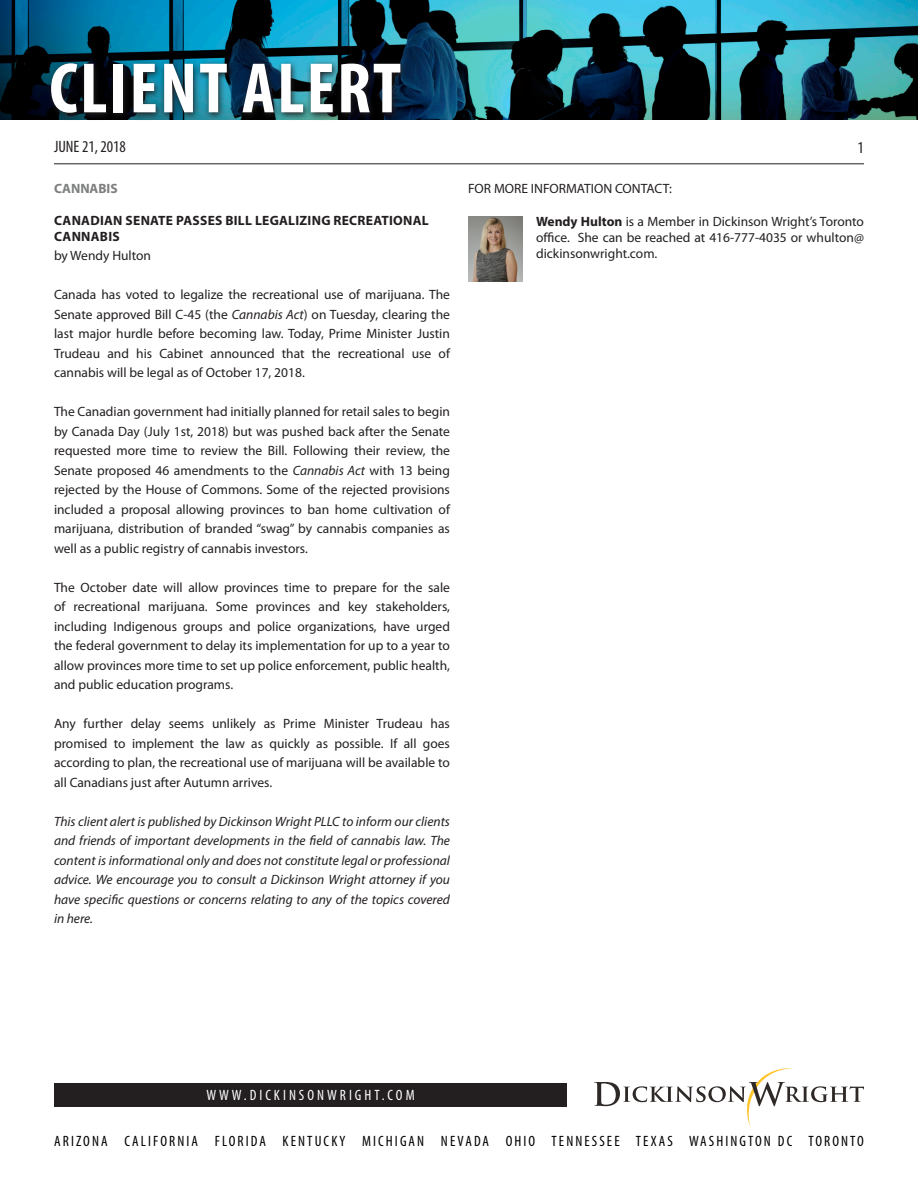
<style>
.page{position:relative;width:918px;height:1188px;background:#fff}
.page>*{position:absolute;margin:0;border:0;box-sizing:border-box;transform-origin:0 0}
.t1{font:700 condensed 72px "Myriad Pro";letter-spacing:.03em;color:#fff}
.t2{font:condensed 16.5px "Myriad Pro";color:#231f20}
.t3{font:condensed 15px "Myriad Pro";letter-spacing:.14em;color:#000}
.t4{font:condensed 15px "Myriad Pro";letter-spacing:.2em;color:#fff}
.t5{font:13.5px/19.5px "Myriad Pro";color:#231f20;text-align:justify}
.t6{font:italic 13.5px/19.5px "Myriad Pro";color:#231f20;text-align:justify}
.t7{font:700 13.5px/16.2px "Myriad Pro";letter-spacing:.02em;color:#231f20}
.t8{font:700 13.5px "Myriad Pro";color:#7d7e7e}
.s1{font-style:italic}
.s2{font-weight:700}
</style>
<div class="page">
<img style="left:0;top:0;width:918px;height:120px">
<svg style="left:47px;top:59px;width:362px;height:61px;background:#153642"></svg>
<hr style="left:54px;top:163px;width:810px;height:1px;background:#231f20">
<div style="left:54px;top:1083px;width:513px;height:24px;background:#231f20"></div>
<svg style="left:594px;top:1068px;width:270px;height:59px"></svg>
<img style="left:468px;top:217px;width:55px;height:65px">
<h1 class="t1" style="left:49px;top:43px;width:353px">CLIENT ALERT</h1>
<p class="t2" style="left:54px;top:136px;width:73px">JUNE 21, 2018</p>
<p class="t8" style="left:54px;top:180px;width:65px">CANNABIS</p>
<p class="t7" style="left:54px;top:212px;width:376px">CANADIAN SENATE PASSES BILL LEGALIZING RECREATIONAL<br>CANNABIS</p>
<p class="t5" style="left:54px;top:246px;width:99px">by Wendy Hulton</p>
<p class="t5" style="left:54px;top:285px;width:398px">Canada has voted to legalize the recreational use of marijuana. The Senate approved Bill C-45 (the <span class="s1">Cannabis Act</span>) on Tuesday, clearing the last major hurdle before becoming law. Today, Prime Minister Justin Trudeau and his Cabinet announced that the recreational use of cannabis will be legal as of October 17, 2018.</p>
<p class="t5" style="left:54px;top:402px;width:398px">The Canadian government had initially planned for retail sales to begin by Canada Day (July 1st, 2018) but was pushed back after the Senate requested more time to review the Bill. Following their review, the Senate proposed 46 amendments to the <span class="s1">Cannabis Act</span> with 13 being rejected by the House of Commons. Some of the rejected provisions included a proposal allowing provinces to ban home cultivation of marijuana, distribution of branded “swag” by cannabis companies as well as a public registry of cannabis investors.</p>
<p class="t5" style="left:54px;top:577px;width:398px">The October date will allow provinces time to prepare for the sale of recreational marijuana. Some provinces and key stakeholders, including Indigenous groups and police organizations, have urged the federal government to delay its implementation for up to a year to allow provinces more time to set up police enforcement, public health, and public education programs.</p>
<p class="t5" style="left:54px;top:714px;width:398px">Any further delay seems unlikely as Prime Minister Trudeau has promised to implement the law as quickly as possible. If all goes according to plan, the recreational use of marijuana will be available to all Canadians just after Autumn arrives.</p>
<p class="t6" style="left:54px;top:811px;width:398px">This client alert is published by Dickinson Wright PLLC to inform our clients and friends of important developments in the field of cannabis law. The content is informational only and does not constitute legal or professional advice. We encourage you to consult a Dickinson Wright attorney if you have specific questions or concerns relating to any of the topics covered in here.</p>
<p class="t2" style="left:858px;top:138px;width:8px">1</p>
<p class="t5" style="left:468px;top:179px;width:205px">FOR MORE INFORMATION CONTACT:</p>
<p class="t5" style="left:536px;top:213px;width:329px;line-height:16.2px"><span class="s2">Wendy Hulton</span> is a Member in Dickinson Wright’s Toronto office. She can be reached at 416-777-4035 or whulton@ dickinsonwright.com.</p>
<p class="t4" style="left:206px;top:1086px;width:210px">WWW.DICKINSONWRIGHT.COM</p>
<p class="t3" style="left:54px;top:1132px;width:811px">ARIZONA CALIFORNIA FLORIDA KENTUCKY MICHIGAN NEVADA OHIO TENNESSEE TEXAS WASHINGTON DC TORONTO</p>
</div>
